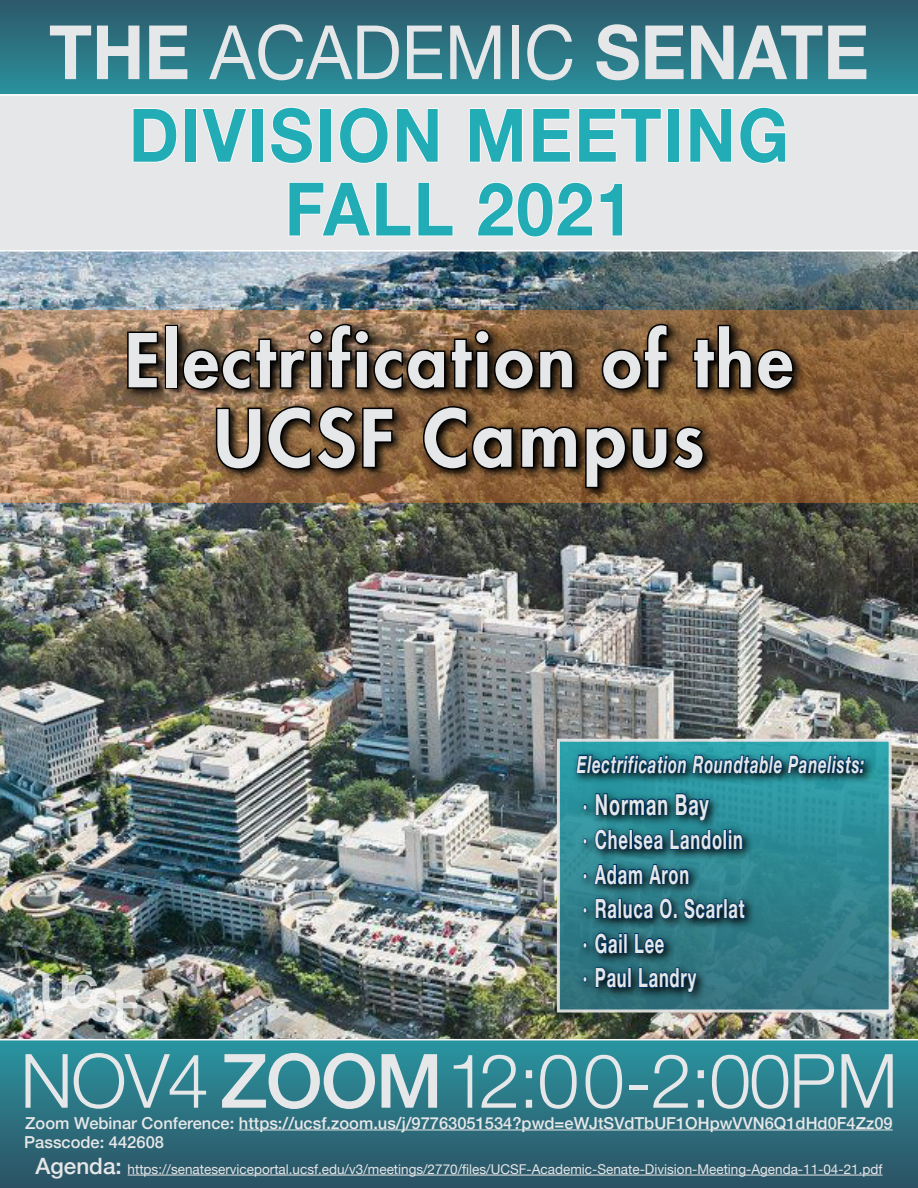
<style>
.page{position:relative;width:918px;height:1188px;background:#fff}
.page>*{position:absolute;margin:0;border:0;box-sizing:border-box;transform-origin:0 0}
.t1{font:800 76.5px "Futura";letter-spacing:.04em;color:#e6e7e8}
.t2{font:300 75px "Helvetica Neue";letter-spacing:-.025em;color:#e6e7e8}
.t3{font:700 75px "Helvetica Neue";color:#e6e7e8;scale:.94 1}
.t4{font:700 73.8px/73.8px "Helvetica Neue";letter-spacing:.03em;color:#22acb6;text-align:center;scale:.92 1}
.t5{font:800 72px "Futura";letter-spacing:.04em;color:#e6e7e8}
.t6{font:700 28.8px "Helvetica Neue";letter-spacing:.05em;color:#e6e7e8;scale:.62 1}
.t7{font:700 26.4px/34.5px "Helvetica Neue";letter-spacing:.05em;color:#e6e7e8;scale:.62 1}
.t8{font:italic 700 24px "Helvetica Neue";letter-spacing:.05em;color:#e6e7e8;scale:.62 1}
.t9{font:500 16.5px/19.5px "Helvetica Neue";color:#e6e7e8}
.t10{font:13.5px "Helvetica Neue";color:#e6e7e8}
.s1{font-weight:400}
.s2{font-size:26.4px}
.s3{font-weight:500}
.s4{font-weight:500;font-size:22.5px}
</style>
<div class="page">
<img style="left:0;top:252px;width:918px;height:787px">
<div style="left:0;top:0;width:918px;height:95px;background:linear-gradient(to bottom,#2d5869,#2a919d)"></div>
<div style="left:0;top:94px;width:918px;height:157px;background:#e6e7e8"></div>
<div style="left:0;top:1040px;width:918px;height:148px;background:linear-gradient(to bottom,#29949f,#305465)"></div>
<hr style="left:0;top:94px;width:918px;height:2px;background:#fff">
<hr style="left:0;top:250px;width:918px;height:2px;background:#fff">
<hr style="left:239px;top:1130px;width:654px;height:1px;background:#e6e7e8">
<hr style="left:128px;top:1175px;width:754px;height:1px;background:#e6e7e8">
<svg style="left:0;top:310px;width:918px;height:193px;background:#9d7551"></svg>
<svg style="left:124px;top:320px;width:682px;height:180px;background:#8f6843"></svg>
<svg style="left:126px;top:330px;width:34px;height:60px;background:#281f17"></svg>
<div style="left:165px;top:325px;width:13px;height:64px;border:3px solid #000"></div>
<svg style="left:181px;top:322px;width:394px;height:69px;background:#4c3a2a"></svg>
<svg style="left:600px;top:322px;width:69px;height:69px;background:#453320"></svg>
<svg style="left:691px;top:323px;width:105px;height:68px;background:#422f1c"></svg>
<svg style="left:214px;top:405px;width:181px;height:66px;background:#3e2e1d"></svg>
<svg style="left:421px;top:405px;width:284px;height:85px;background:#543b22"></svg>
<svg style="left:133px;top:108px;width:44px;height:55px"></svg>
<div style="left:185px;top:108px;width:12px;height:54px;border:2px solid #fff"></div>
<svg style="left:202px;top:108px;width:45px;height:55px"></svg>
<div style="left:252px;top:108px;width:12px;height:54px;border:2px solid #fff"></div>
<svg style="left:270px;top:107px;width:43px;height:57px"></svg>
<div style="left:319px;top:108px;width:13px;height:54px;border:2px solid #fff"></div>
<svg style="left:339px;top:107px;width:49px;height:57px"></svg>
<svg style="left:396px;top:108px;width:42px;height:55px"></svg>
<svg style="left:469px;top:108px;width:54px;height:55px"></svg>
<svg style="left:532px;top:108px;width:39px;height:55px"></svg>
<svg style="left:578px;top:108px;width:84px;height:55px"></svg>
<div style="left:668px;top:108px;width:12px;height:54px;border:2px solid #fff"></div>
<svg style="left:690px;top:108px;width:42px;height:55px"></svg>
<svg style="left:740px;top:107px;width:46px;height:57px"></svg>
<svg style="left:289px;top:182px;width:164px;height:54px"></svg>
<svg style="left:477px;top:182px;width:146px;height:55px"></svg>
<img style="left:42px;top:975px;width:97px;height:47px">
<div style="left:558px;top:740px;width:332px;height:271px;background:linear-gradient(to bottom,#2ca2ac,#346f7b)"></div>
<div style="left:557px;top:739px;width:335px;height:273px;border:3px solid #e6e7e8"></div>
<svg style="left:572px;top:750px;width:304px;height:254px;background:#307883"></svg>
<svg style="left:575px;top:743px;width:291px;height:143px;background:#227685"></svg>
<svg style="left:582px;top:907px;width:6px;height:8px"></svg>
<svg style="left:595px;top:897px;width:151px;height:23px;background:#134960"></svg>
<svg style="left:582px;top:941px;width:6px;height:8px"></svg>
<svg style="left:594px;top:931px;width:29px;height:24px"></svg>
<div style="left:619px;top:938px;width:4px;height:15px;border:2px solid #003667"></div>
<div style="left:624px;top:933px;width:4px;height:20px;border:2px solid #003667"></div>
<svg style="left:634px;top:932px;width:32px;height:23px"></svg>
<svg style="left:582px;top:976px;width:6px;height:8px"></svg>
<svg style="left:595px;top:967px;width:32px;height:22px"></svg>
<div style="left:628px;top:967px;width:4px;height:21px;border:2px solid #003667"></div>
<svg style="left:638px;top:967px;width:60px;height:33px;background:#17495c"></svg>
<h2 class="t3" style="left:49px;top:-6px;width:874px">THE <span class="s1">ACADEMIC</span> SENATE</h2>
<h3 class="t4" style="left:129px;top:100px;width:719px">DIVISION MEETING<br>FALL 2021</h3>
<h3 class="t5" style="left:125px;top:315px;width:670px">Electrification of the</h3>
<h1 class="t1" style="left:214px;top:390px;width:492px">UCSF Campus</h1>
<h3 class="t8" style="left:577px;top:745px;width:465px">Electrification Roundtable Panelists:</h3>
<h3 class="t6" style="left:583px;top:782px;width:205px"><span class="s2">·</span> Norman Bay</h3>
<h3 class="t7" style="left:583px;top:823px;width:262px">· Chelsea Landolin · Adam Aron<br>· Raluca O. Scarlat · Gail Lee<br>· Paul Landry</h3>
<h2 class="t2" style="left:20px;top:1020px;width:879px">NOV4 <span class="s3">ZOOM</span>12:00-2:00PM</h2>
<p class="t9" style="left:24px;top:1112px;width:870px">Zoom Webinar Conference: https://ucsf.zoom.us/j/97763051534?pwd=eWJtSVdTbUF1OHpwVVN6Q1dHd0F4Zz09<br>Passcode: 442608</p>
<p class="t10" style="left:36px;top:1159px;width:849px"><span class="s4">Agenda:</span> https://senateserviceportal.ucsf.edu/v3/meetings/2770/files/UCSF-Academic-Senate-Division-Meeting-Agenda-11-04-21.pdf</p>
</div>
